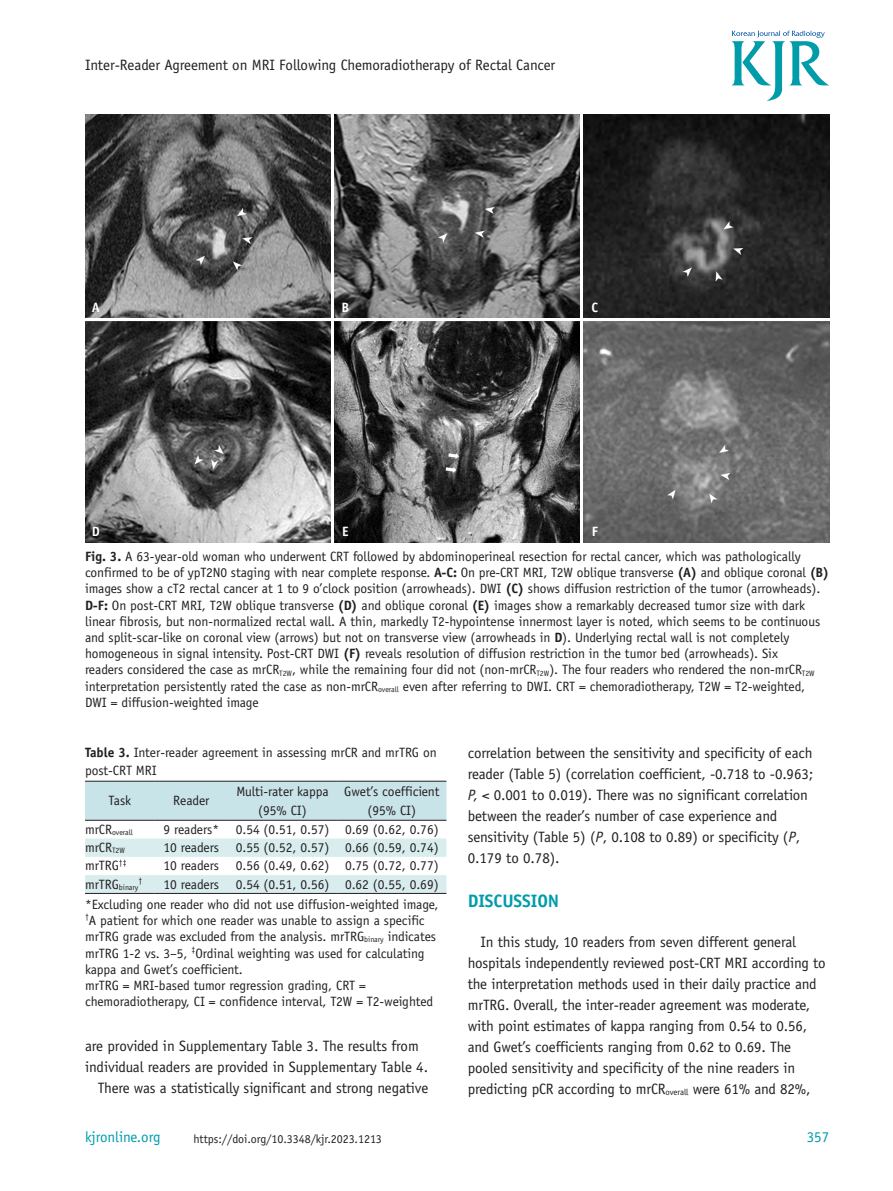
<style>
.page{position:relative;width:893px;height:1191px;background:#fff}
.page>*{position:absolute;margin:0;border:0;box-sizing:border-box;transform-origin:0 0}
.큰제목{font:700 18px "Officina Sans Std";letter-spacing:-.005em;color:#009caa}
.본문{font:15px/21px "Officina Sans Std";letter-spacing:-.01em;color:#231f20}
.t1{font:15px "Officina Sans Std";letter-spacing:-.005em;color:#009caa}
.그림제목{font:13.5px/16.2px "Officina Sans Std";letter-spacing:-.005em;color:#231f20}
.표설명{font:13.5px/16.2px "Officina Sans Std";letter-spacing:-.005em;color:#231f20}
.표본문{font:13.5px/18.8px "Officina Sans Std";letter-spacing:-.005em;color:#231f20;text-align:center}
.표제목{font:13.5px/18px "Officina Sans Std";letter-spacing:-.005em;color:#231f20}
.t2{font:700 13.5px "Officina Sans Std";color:#fff}
.t3{font:12px "Officina Sans Std";letter-spacing:-.005em;color:#231f20}
.표본문-2{font:7.8px "Officina Sans Std";letter-spacing:-.005em;color:#231f20}
.s1{font-weight:700}
.s2{font-size:13.5px}
.s3{font-style:italic}
</style>
<div class="page">
<svg style="left:732px;top:31px;width:97px;height:70px"></svg>
<div style="left:85px;top:782px;width:361px;height:38px;background:#c9e4e9"></div>
<svg style="left:85px;top:838px;width:361px;height:55px"></svg>
<hr style="left:85px;top:781px;width:70px;height:1px;background:#231f20">
<hr style="left:155px;top:781px;width:73px;height:1px;background:#231f20">
<hr style="left:228px;top:781px;width:109px;height:1px;background:#231f20">
<hr style="left:337px;top:781px;width:109px;height:1px;background:#231f20">
<hr style="left:85px;top:893px;width:70px;height:1px;background:#231f20">
<hr style="left:155px;top:893px;width:73px;height:1px;background:#231f20">
<hr style="left:228px;top:893px;width:109px;height:1px;background:#231f20">
<hr style="left:337px;top:893px;width:109px;height:1px;background:#231f20">
<hr style="left:85px;top:820px;width:70px;height:1px;background:#231f20">
<hr style="left:155px;top:820px;width:73px;height:1px;background:#231f20">
<hr style="left:228px;top:820px;width:109px;height:1px;background:#231f20">
<hr style="left:337px;top:820px;width:109px;height:1px;background:#231f20">
<img style="left:85px;top:115px;width:245px;height:202px">
<img style="left:334px;top:115px;width:246px;height:202px">
<img style="left:584px;top:115px;width:245px;height:202px">
<img style="left:85px;top:322px;width:245px;height:220px">
<img style="left:334px;top:322px;width:246px;height:220px">
<img style="left:584px;top:321px;width:245px;height:221px">
<p class="본문" style="left:85px;top:54px;width:472px">Inter-Reader Agreement on MRI Following Chemoradiotherapy of Rectal Cancer</p>
<p class="t2" style="left:92px;top:299px;width:10px">A</p>
<p class="t2" style="left:92px;top:523px;width:10px">D</p>
<p class="t2" style="left:341px;top:299px;width:9px">B</p>
<p class="t2" style="left:342px;top:523px;width:8px">E</p>
<p class="t2" style="left:591px;top:299px;width:8px">C</p>
<p class="t2" style="left:592px;top:523px;width:8px">F</p>
<p class="그림제목" style="left:85px;top:548px;width:746px"><span class="s1">Fig. 3.</span> A 63-year-old woman who underwent CRT followed by abdominoperineal resection for rectal cancer, which was pathologically confirmed to be of ypT2N0 staging with near complete response. <span class="s1">A-C:</span> On pre-CRT MRI, T2W oblique transverse <span class="s1">(A)</span> and oblique coronal <span class="s1">(B) </span>images show a cT2 rectal cancer at 1 to 9 o’clock position (arrowheads). DWI <span class="s1">(C)</span> shows diffusion restriction of the tumor (arrowheads).<br><span class="s1">D-F:</span> On post-CRT MRI, T2W oblique transverse <span class="s1">(D)</span> and oblique coronal <span class="s1">(E)</span> images show a remarkably decreased tumor size with dark linear fibrosis, but non-normalized rectal wall. A thin, markedly T2-hypointense innermost layer is noted, which seems to be continuous and split-scar-like on coronal view (arrows) but not on transverse view (arrowheads in <span class="s1">D</span>). Underlying rectal wall is not completely homogeneous in signal intensity. Post-CRT DWI <span class="s1">(F)</span> reveals resolution of diffusion restriction in the tumor bed (arrowheads). Six<br>readers considered the case as mrCR<sub>T2W</sub>, while the remaining four did not (non-mrCR<sub>T2W</sub>). The four readers who rendered the non-mrCR<sub>T2W </sub>interpretation persistently rated the case as non-mrCR<sub>overall</sub> even after referring to DWI. CRT = chemoradiotherapy, T2W = T2-weighted, DWI = diffusion-weighted image</p>
<p class="표제목" style="left:85px;top:743px;width:353px"><span class="s1">Table 3.</span> Inter-reader agreement in assessing mrCR and mrTRG on post-CRT MRI</p>
<p class="표본문" style="left:109px;top:791px;width:24px">Task</p>
<p class="표본문" style="left:173px;top:791px;width:38px">Reader</p>
<p class="표본문" style="left:236px;top:782px;width:94px">Multi-rater kappa (95% CI)</p>
<p class="표본문" style="left:344px;top:782px;width:97px">Gwet’s coefficient (95% CI)</p>
<p class="표본문-2" style="left:85px;top:828px;width:49px"><span class="s2">mrCR</span>overall</p>
<p class="표본문" style="left:164px;top:820px;width:57px">9 readers*</p>
<p class="표본문" style="left:236px;top:820px;width:95px">0.54 (0.51, 0.57)</p>
<p class="표본문" style="left:345px;top:820px;width:95px">0.69 (0.62, 0.76)</p>
<p class="표본문" style="left:85px;top:838px;width:41px">mrCR<sub>T2W</sub></p>
<p class="표본문" style="left:164px;top:838px;width:57px">10 readers</p>
<p class="표본문" style="left:236px;top:838px;width:95px">0.55 (0.52, 0.57)</p>
<p class="표본문" style="left:345px;top:838px;width:95px">0.66 (0.59, 0.74)</p>
<p class="표본문" style="left:85px;top:856px;width:43px">mrTRG<sup>†‡</sup></p>
<p class="표본문" style="left:164px;top:856px;width:57px">10 readers</p>
<p class="표본문" style="left:236px;top:856px;width:95px">0.56 (0.49, 0.62)</p>
<p class="표본문" style="left:345px;top:856px;width:95px">0.75 (0.72, 0.77)</p>
<p class="표본문-2" style="left:85px;top:882px;width:55px"><span class="s2">mrTRG</span>binary</p>
<p class="표본문-2" style="left:138px;top:875px;width:5px">†</p>
<p class="표본문" style="left:164px;top:874px;width:57px">10 readers</p>
<p class="표본문" style="left:236px;top:874px;width:95px">0.54 (0.51, 0.56)</p>
<p class="표본문" style="left:345px;top:874px;width:95px">0.62 (0.55, 0.69)</p>
<p class="표설명" style="left:85px;top:896px;width:355px">*Excluding one reader who did not use diffusion-weighted image, <sup>†</sup>A patient for which one reader was unable to assign a specific mrTRG grade was excluded from the analysis. mrTRG<sub>binary</sub> indicates mrTRG 1-2 vs. 3–5, <sup>‡</sup>Ordinal weighting was used for calculating kappa and Gwet’s coefficient.</p>
<p class="표설명" style="left:85px;top:977px;width:350px">mrTRG = MRI-based tumor regression grading, CRT = chemoradiotherapy, CI = confidence interval, T2W = T2-weighted</p>
<p class="본문" style="left:468px;top:742px;width:347px">correlation between the sensitivity and specificity of each reader (Table 5) (correlation coefficient, -0.718 to -0.963; <span class="s3">P,</span> &lt; 0.001 to 0.019). There was no significant correlation between the reader’s number of case experience and sensitivity (Table 5) (<span class="s3">P</span>, 0.108 to 0.89) or specificity (<span class="s3">P</span>, 0.179 to 0.78).</p>
<p class="큰제목" style="left:468px;top:890px;width:93px">DISCUSSION</p>
<p class="본문" style="left:468px;top:931px;width:359px;text-indent:13px">In this study, 10 readers from seven different general hospitals independently reviewed post-CRT MRI according to the interpretation methods used in their daily practice and mrTRG. Overall, the inter-reader agreement was moderate, with point estimates of kappa ranging from 0.54 to 0.56, and Gwet’s coefficients ranging from 0.62 to 0.69. The pooled sensitivity and specificity of the nine readers in predicting pCR according to mrCR<sub>overall</sub> were 61% and 82%,</p>
<p class="본문" style="left:85px;top:1035px;width:345px">are provided in Supplementary Table 3. The results from individual readers are provided in Supplementary Table 4.</p>
<p class="본문" style="left:98px;top:1077px;width:332px">There was a statistically significant and strong negative</p>
<p class="t1" style="left:85px;top:1128px;width:77px">kjronline.org</p>
<p class="t3" style="left:194px;top:1132px;width:190px">https://doi.org/10.3348/kjr.2023.1213</p>
<p class="t1" style="left:807px;top:1128px;width:24px">357</p>
</div>
